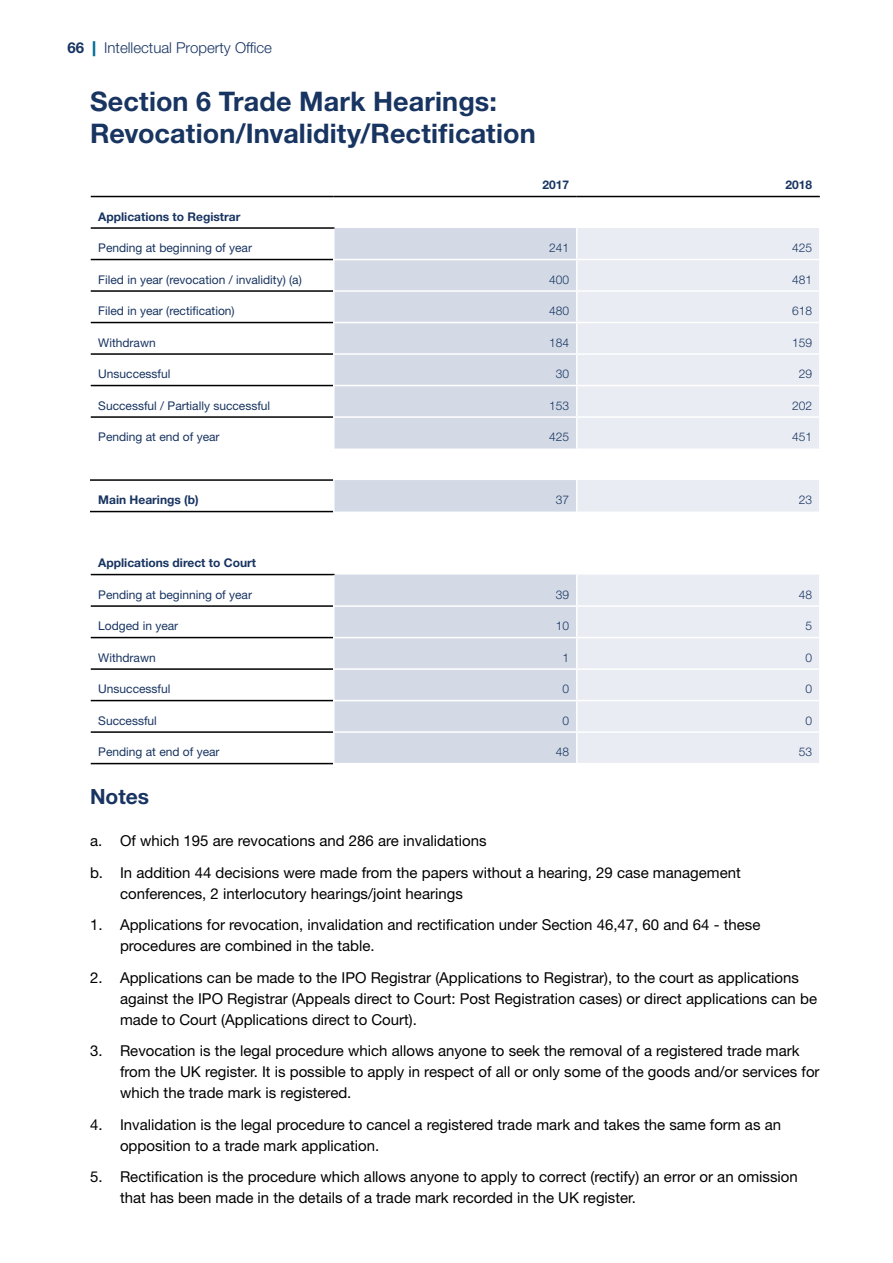
<style>
.page{position:relative;width:893px;height:1263px;background:#fff}
.page>*{position:absolute;margin:0;border:0;box-sizing:border-box;transform-origin:0 0}
.header_1{font:700 27px/31.5px "Helvetica Neue LT Std";letter-spacing:.005em;color:#183461}
.header_2{font:700 21px "Helvetica Neue LT Std";color:#183461}
.t1{font:15px/21px "Helvetica Neue LT Std";color:#000}
.t2{font:300 15px "Helvetica Neue LT Std";color:#183461}
.body_text{font:12px "Helvetica Neue LT Std";color:#183461}
.body_text-2{font:700 12px "Helvetica Neue LT Std";color:#183461}
.body_text-3{font:300 12px "Helvetica Neue LT Std";color:#183461}
.s1{font-weight:700}
.s2{font-weight:900;color:#006d94}
</style>
<div class="page">
<svg style="left:334px;top:228px;width:243px;height:535px;fill:#d3dae6"></svg>
<svg style="left:578px;top:228px;width:241px;height:535px;fill:#e9ecf2"></svg>
<hr style="left:91px;top:196px;width:243px;height:1px;background:#000">
<hr style="left:334px;top:196px;width:243px;height:1px;background:#000">
<hr style="left:577px;top:196px;width:243px;height:1px;background:#000">
<hr style="left:91px;top:227px;width:243px;height:2px;background:#000">
<hr style="left:91px;top:259px;width:242px;height:1px;background:#000">
<hr style="left:91px;top:290px;width:242px;height:2px;background:#000">
<hr style="left:91px;top:322px;width:242px;height:1px;background:#000">
<hr style="left:91px;top:353px;width:242px;height:2px;background:#000">
<hr style="left:91px;top:385px;width:242px;height:1px;background:#000">
<hr style="left:91px;top:416px;width:242px;height:2px;background:#000">
<hr style="left:91px;top:574px;width:243px;height:1px;background:#000">
<hr style="left:91px;top:605px;width:242px;height:2px;background:#000">
<hr style="left:91px;top:637px;width:242px;height:1px;background:#000">
<hr style="left:91px;top:668px;width:242px;height:2px;background:#000">
<hr style="left:91px;top:700px;width:242px;height:1px;background:#000">
<hr style="left:91px;top:731px;width:242px;height:2px;background:#000">
<hr style="left:91px;top:763px;width:242px;height:1px;background:#000">
<hr style="left:333px;top:259px;width:244px;height:1px;background:#fff">
<hr style="left:333px;top:290px;width:244px;height:2px;background:#fff">
<hr style="left:333px;top:322px;width:244px;height:1px;background:#fff">
<hr style="left:333px;top:353px;width:244px;height:2px;background:#fff">
<hr style="left:333px;top:385px;width:244px;height:1px;background:#fff">
<hr style="left:333px;top:416px;width:244px;height:2px;background:#fff">
<hr style="left:333px;top:605px;width:244px;height:2px;background:#fff">
<hr style="left:333px;top:637px;width:244px;height:1px;background:#fff">
<hr style="left:333px;top:668px;width:244px;height:2px;background:#fff">
<hr style="left:333px;top:700px;width:244px;height:1px;background:#fff">
<hr style="left:333px;top:731px;width:244px;height:2px;background:#fff">
<hr style="left:576px;top:228px;width:2px;height:31px;background:#fff">
<hr style="left:576px;top:260px;width:2px;height:30px;background:#fff">
<hr style="left:576px;top:292px;width:2px;height:30px;background:#fff">
<hr style="left:576px;top:323px;width:2px;height:30px;background:#fff">
<hr style="left:576px;top:355px;width:2px;height:30px;background:#fff">
<hr style="left:576px;top:386px;width:2px;height:30px;background:#fff">
<hr style="left:576px;top:418px;width:2px;height:31px;background:#fff">
<hr style="left:577px;top:259px;width:243px;height:1px;background:#fff">
<hr style="left:577px;top:290px;width:243px;height:2px;background:#fff">
<hr style="left:577px;top:322px;width:243px;height:1px;background:#fff">
<hr style="left:577px;top:353px;width:243px;height:2px;background:#fff">
<hr style="left:577px;top:385px;width:243px;height:1px;background:#fff">
<hr style="left:577px;top:416px;width:243px;height:2px;background:#fff">
<hr style="left:576px;top:480px;width:2px;height:32px;background:#fff">
<hr style="left:576px;top:575px;width:2px;height:30px;background:#fff">
<hr style="left:576px;top:607px;width:2px;height:30px;background:#fff">
<hr style="left:576px;top:638px;width:2px;height:30px;background:#fff">
<hr style="left:576px;top:670px;width:2px;height:30px;background:#fff">
<hr style="left:576px;top:701px;width:2px;height:30px;background:#fff">
<hr style="left:576px;top:733px;width:2px;height:30px;background:#fff">
<hr style="left:577px;top:605px;width:243px;height:2px;background:#fff">
<hr style="left:577px;top:637px;width:243px;height:1px;background:#fff">
<hr style="left:577px;top:668px;width:243px;height:2px;background:#fff">
<hr style="left:577px;top:700px;width:243px;height:1px;background:#fff">
<hr style="left:577px;top:731px;width:243px;height:2px;background:#fff">
<hr style="left:576px;top:449px;width:2px;height:31px;background:#fff">
<hr style="left:576px;top:512px;width:2px;height:31px;background:#fff">
<hr style="left:90px;top:479px;width:243px;height:2px;background:#000">
<hr style="left:90px;top:511px;width:243px;height:1px;background:#000">
<p class="t2" style="left:68px;top:39px;width:206px"><span class="s1">66</span> <span class="s2">|</span> Intellectual Property Office</p>
<p class="header_1" style="left:90px;top:85px;width:447px">Section 6 Trade Mark Hearings:<br>Revocation/Invalidity/Rectification</p>
<p class="body_text-2" style="left:543px;top:177px;width:28px">2017</p>
<p class="body_text-2" style="left:786px;top:177px;width:28px">2018</p>
<p class="body_text-2" style="left:98px;top:209px;width:144px">Applications to Registrar</p>
<p class="body_text" style="left:98px;top:241px;width:155px">Pending at beginning of year</p>
<p class="body_text-3" style="left:549px;top:240px;width:22px">241</p>
<p class="body_text-3" style="left:792px;top:240px;width:22px">425</p>
<p class="body_text" style="left:98px;top:272px;width:205px">Filed in year (revocation / invalidity) (a)</p>
<p class="body_text-3" style="left:549px;top:272px;width:22px">400</p>
<p class="body_text-3" style="left:792px;top:272px;width:22px">481</p>
<p class="body_text" style="left:98px;top:304px;width:138px">Filed in year (rectification)</p>
<p class="body_text-3" style="left:549px;top:303px;width:22px">480</p>
<p class="body_text-3" style="left:792px;top:303px;width:22px">618</p>
<p class="body_text" style="left:98px;top:335px;width:59px">Withdrawn</p>
<p class="body_text-3" style="left:549px;top:335px;width:22px">184</p>
<p class="body_text-3" style="left:792px;top:335px;width:22px">159</p>
<p class="body_text" style="left:98px;top:367px;width:74px">Unsuccessful</p>
<p class="body_text-3" style="left:556px;top:366px;width:15px">30</p>
<p class="body_text-3" style="left:799px;top:366px;width:15px">29</p>
<p class="body_text" style="left:98px;top:398px;width:173px">Successful / Partially successful</p>
<p class="body_text-3" style="left:549px;top:398px;width:22px">153</p>
<p class="body_text-3" style="left:792px;top:398px;width:22px">202</p>
<p class="body_text" style="left:98px;top:430px;width:123px">Pending at end of year</p>
<p class="body_text-3" style="left:549px;top:429px;width:22px">425</p>
<p class="body_text-3" style="left:792px;top:429px;width:22px">451</p>
<p class="body_text-2" style="left:98px;top:492px;width:102px">Main Hearings (b)</p>
<p class="body_text-3" style="left:556px;top:492px;width:15px">37</p>
<p class="body_text-3" style="left:799px;top:492px;width:15px">23</p>
<p class="body_text-2" style="left:98px;top:555px;width:159px">Applications direct to Court</p>
<p class="body_text" style="left:98px;top:587px;width:155px">Pending at beginning of year</p>
<p class="body_text-3" style="left:556px;top:587px;width:15px">39</p>
<p class="body_text-3" style="left:799px;top:587px;width:15px">48</p>
<p class="body_text" style="left:98px;top:619px;width:82px">Lodged in year</p>
<p class="body_text-3" style="left:556px;top:618px;width:15px">10</p>
<p class="body_text-3" style="left:806px;top:618px;width:8px">5</p>
<p class="body_text" style="left:98px;top:650px;width:59px">Withdrawn</p>
<p class="body_text-3" style="left:563px;top:650px;width:8px">1</p>
<p class="body_text-3" style="left:806px;top:650px;width:8px">0</p>
<p class="body_text" style="left:98px;top:682px;width:74px">Unsuccessful</p>
<p class="body_text-3" style="left:563px;top:681px;width:8px">0</p>
<p class="body_text-3" style="left:806px;top:681px;width:8px">0</p>
<p class="body_text" style="left:98px;top:713px;width:60px">Successful</p>
<p class="body_text-3" style="left:563px;top:713px;width:8px">0</p>
<p class="body_text-3" style="left:806px;top:713px;width:8px">0</p>
<p class="body_text" style="left:98px;top:745px;width:123px">Pending at end of year</p>
<p class="body_text-3" style="left:556px;top:744px;width:15px">48</p>
<p class="body_text-3" style="left:799px;top:744px;width:15px">53</p>
<p class="header_2" style="left:90px;top:784px;width:61px">Notes</p>
<p class="t1" style="left:90px;top:830px;width:398px">a. Of which 195 are revocations and 286 are invalidations</p>
<p class="t1" style="left:120px;top:861px;width:622px;text-indent:-30px">b. In addition 44 decisions were made from the papers without a hearing, 29 case management conferences, 2 interlocutory hearings/joint hearings</p>
<p class="t1" style="left:120px;top:914px;width:642px;text-indent:-30px">1. Applications for revocation, invalidation and rectification under Section 46,47, 60 and 64 - these procedures are combined in the table.</p>
<p class="t1" style="left:120px;top:966px;width:699px;text-indent:-30px">2. Applications can be made to the IPO Registrar (Applications to Registrar), to the court as applications against the IPO Registrar (Appeals direct to Court: Post Registration cases) or direct applications can be made to Court (Applications direct to Court).</p>
<p class="t1" style="left:120px;top:1040px;width:701px;text-indent:-30px">3. Revocation is the legal procedure which allows anyone to seek the removal of a registered trade mark from the UK register. It is possible to apply in respect of all or only some of the goods and/or services for which the trade mark is registered.</p>
<p class="t1" style="left:120px;top:1113px;width:662px;text-indent:-30px">4. Invalidation is the legal procedure to cancel a registered trade mark and takes the same form as an opposition to a trade mark application.</p>
<p class="t1" style="left:120px;top:1166px;width:679px;text-indent:-30px">5. Rectification is the procedure which allows anyone to apply to correct (rectify) an error or an omission that has been made in the details of a trade mark recorded in the UK register.</p>
</div>
